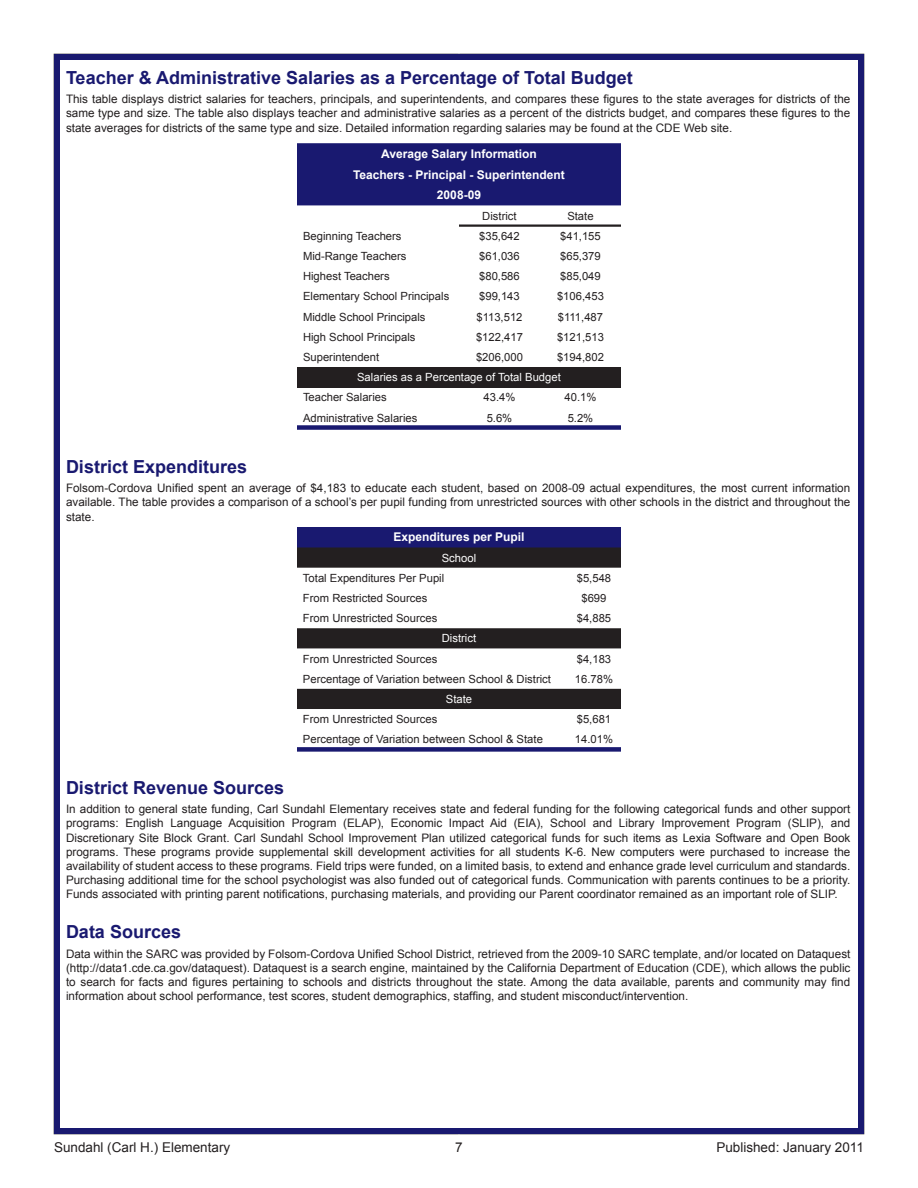
<style>
.page{position:relative;width:918px;height:1188px;background:#fff}
.page>*{position:absolute;margin:0;border:0;box-sizing:border-box;transform-origin:0 0}
.Element_Header_New{font:700 18px "Arial";color:#191970}
.Element_Header{font:700 18px "Arial";color:#191970}
.t1{font:13.5px "Arial";color:#231f20}
.t2{font:700 12px/20.7px "Arial";color:#fff;text-align:center}
.Body_Text_-_Left_Jus{font:11.7px/14.1px "Arial";color:#231f20;text-align:justify}
.t3{font:11.25px/20.2px "Arial";color:#231f20}
.t4{font:11.25px "Arial";color:#fff}
.s1{color:#fff}
</style>
<div class="page">
<div style="left:54px;top:54px;width:810px;height:1080px;border:6px solid #191970"></div>
<div style="left:297px;top:143px;width:324px;height:62px;background:#191970"></div>
<div style="left:297px;top:367px;width:324px;height:20px;background:#231f20"></div>
<hr style="left:540px;top:224px;width:81px;height:3px;background:#231f20">
<hr style="left:459px;top:224px;width:81px;height:3px;background:#231f20">
<div style="left:297px;top:425px;width:162px;height:5px;background:#191970"></div>
<div style="left:459px;top:425px;width:81px;height:5px;background:#191970"></div>
<div style="left:540px;top:425px;width:81px;height:5px;background:#191970"></div>
<div style="left:297px;top:527px;width:324px;height:20px;background:#191970"></div>
<svg style="left:297px;top:547px;width:324px;height:162px"></svg>
<div style="left:297px;top:747px;width:270px;height:5px;background:#191970"></div>
<div style="left:567px;top:747px;width:54px;height:5px;background:#191970"></div>
<p class="Element_Header_New" style="left:66px;top:66px;width:568px">Teacher &amp; Administrative Salaries as a Percentage of Total Budget</p>
<p class="Body_Text_-_Left_Jus" style="left:66px;top:92px;width:786px">This table displays district salaries for teachers, principals, and superintendents, and compares these figures to the state averages for districts of the same type and size. The table also displays teacher and administrative salaries as a percent of the districts budget, and compares these figures to the state averages for districts of the same type and size. Detailed information regarding salaries may be found at the CDE Web site.</p>
<p class="t2" style="left:353px;top:144px;width:213px">Average Salary Information<br>Teachers - Principal - Superintendent<br>2008-09</p>
<p class="t3" style="left:482px;top:206px;width:36px">District</p>
<p class="t3" style="left:567px;top:206px;width:28px">State</p>
<p class="t3" style="left:303px;top:226px;width:100px">Beginning Teachers</p>
<p class="t3" style="left:479px;top:226px;width:42px">$35,642</p>
<p class="t3" style="left:560px;top:226px;width:42px">$41,155</p>
<p class="t3" style="left:303px;top:246px;width:105px">Mid-Range Teachers</p>
<p class="t3" style="left:479px;top:246px;width:42px">$61,036</p>
<p class="t3" style="left:560px;top:246px;width:42px">$65,379</p>
<p class="t3" style="left:303px;top:266px;width:88px">Highest Teachers</p>
<p class="t3" style="left:479px;top:266px;width:42px">$80,586</p>
<p class="t3" style="left:560px;top:266px;width:42px">$85,049</p>
<p class="t3" style="left:303px;top:286px;width:148px">Elementary School Principals</p>
<p class="t3" style="left:479px;top:286px;width:42px">$99,143</p>
<p class="t3" style="left:557px;top:286px;width:48px">$106,453</p>
<p class="t3" style="left:303px;top:307px;width:124px">Middle School Principals</p>
<p class="t3" style="left:476px;top:307px;width:48px">$113,512</p>
<p class="t3" style="left:558px;top:307px;width:47px">$111,487</p>
<p class="t3" style="left:303px;top:327px;width:114px">High School Principals</p>
<p class="t3" style="left:476px;top:327px;width:48px">$122,417</p>
<p class="t3" style="left:557px;top:327px;width:48px">$121,513</p>
<p class="t3" style="left:303px;top:347px;width:78px">Superintendent</p>
<p class="t3" style="left:476px;top:347px;width:48px">$206,000</p>
<p class="t3" style="left:557px;top:347px;width:48px">$194,802</p>
<p class="t4" style="left:357px;top:370px;width:205px">Salaries as a Percentage of Total Budget</p>
<p class="t3" style="left:303px;top:387px;width:85px">Teacher Salaries</p>
<p class="t3" style="left:484px;top:387px;width:33px">43.4%</p>
<p class="t3" style="left:565px;top:387px;width:33px">40.1%</p>
<p class="t3" style="left:303px;top:408px;width:116px">Administrative Salaries</p>
<p class="t3" style="left:487px;top:408px;width:27px">5.6%</p>
<p class="t3" style="left:568px;top:408px;width:27px">5.2%</p>
<p class="Element_Header" style="left:66px;top:455px;width:183px">District Expenditures</p>
<p class="Body_Text_-_Left_Jus" style="left:66px;top:481px;width:786px">Folsom-Cordova Unified spent an average of $4,183 to educate each student, based on 2008-09 actual expenditures, the most current information available. The table provides a comparison of a school’s per pupil funding from unrestricted sources with other schools in the district and throughout the state.</p>
<p class="t2" style="left:394px;top:527px;width:132px">Expenditures per Pupil</p>
<p class="t3" style="left:303px;top:548px;width:175px;text-indent:139px"><span class="s1">School<br></span>Total Expenditures Per Pupil</p>
<p class="t3" style="left:577px;top:568px;width:36px">$5,548</p>
<p class="t3" style="left:303px;top:588px;width:126px">From Restricted Sources</p>
<p class="t3" style="left:581px;top:588px;width:27px">$699</p>
<p class="t3" style="left:303px;top:608px;width:136px">From Unrestricted Sources</p>
<p class="t3" style="left:577px;top:608px;width:36px">$4,885</p>
<p class="t4" style="left:442px;top:631px;width:36px">District</p>
<p class="t3" style="left:303px;top:649px;width:136px">From Unrestricted Sources</p>
<p class="t3" style="left:577px;top:649px;width:36px">$4,183</p>
<p class="t3" style="left:303px;top:669px;width:250px">Percentage of Variation between School &amp; District</p>
<p class="t3" style="left:575px;top:669px;width:40px">16.78%</p>
<p class="t4" style="left:446px;top:692px;width:28px">State</p>
<p class="t3" style="left:303px;top:709px;width:136px">From Unrestricted Sources</p>
<p class="t3" style="left:577px;top:709px;width:36px">$5,681</p>
<p class="t3" style="left:303px;top:729px;width:241px">Percentage of Variation between School &amp; State</p>
<p class="t3" style="left:575px;top:729px;width:40px">14.01%</p>
<p class="Element_Header" style="left:66px;top:776px;width:220px">District Revenue Sources</p>
<p class="Body_Text_-_Left_Jus" style="left:66px;top:802px;width:786px">In addition to general state funding, Carl Sundahl Elementary receives state and federal funding for the following categorical funds and other support programs: English Language Acquisition Program (ELAP), Economic Impact Aid (EIA), School and Library Improvement Program (SLIP), and Discretionary Site Block Grant. Carl Sundahl School Improvement Plan utilized categorical funds for such items as Lexia Software and Open Book programs. These programs provide supplemental skill development activities for all students K-6. New computers were purchased to increase the availability of student access to these programs. Field trips were funded, on a limited basis, to extend and enhance grade level curriculum and standards.<br>Purchasing additional time for the school psychologist was also funded out of categorical funds. Communication with parents continues to be a priority.<br>Funds associated with printing parent notifications, purchasing materials, and providing our Parent coordinator remained as an important role of SLIP.</p>
<p class="Element_Header" style="left:66px;top:920px;width:117px">Data Sources</p>
<p class="Body_Text_-_Left_Jus" style="left:66px;top:947px;width:786px">Data within the SARC was provided by Folsom-Cordova Unified School District, retrieved from the 2009-10 SARC template, and/or located on Dataquest (http://data1.cde.ca.gov/dataquest). Dataquest is a search engine, maintained by the California Department of Education (CDE), which allows the public to search for facts and figures pertaining to schools and districts throughout the state. Among the data available, parents and community may find information about school performance, test scores, student demographics, staffing, and student misconduct/intervention.</p>
<p class="t1" style="left:54px;top:1138px;width:178px">Sundahl (Carl H.) Elementary</p>
<p class="t1" style="left:455px;top:1138px;width:9px">7</p>
<p class="t1" style="left:716px;top:1138px;width:149px">Published: January 2011</p>
</div>
